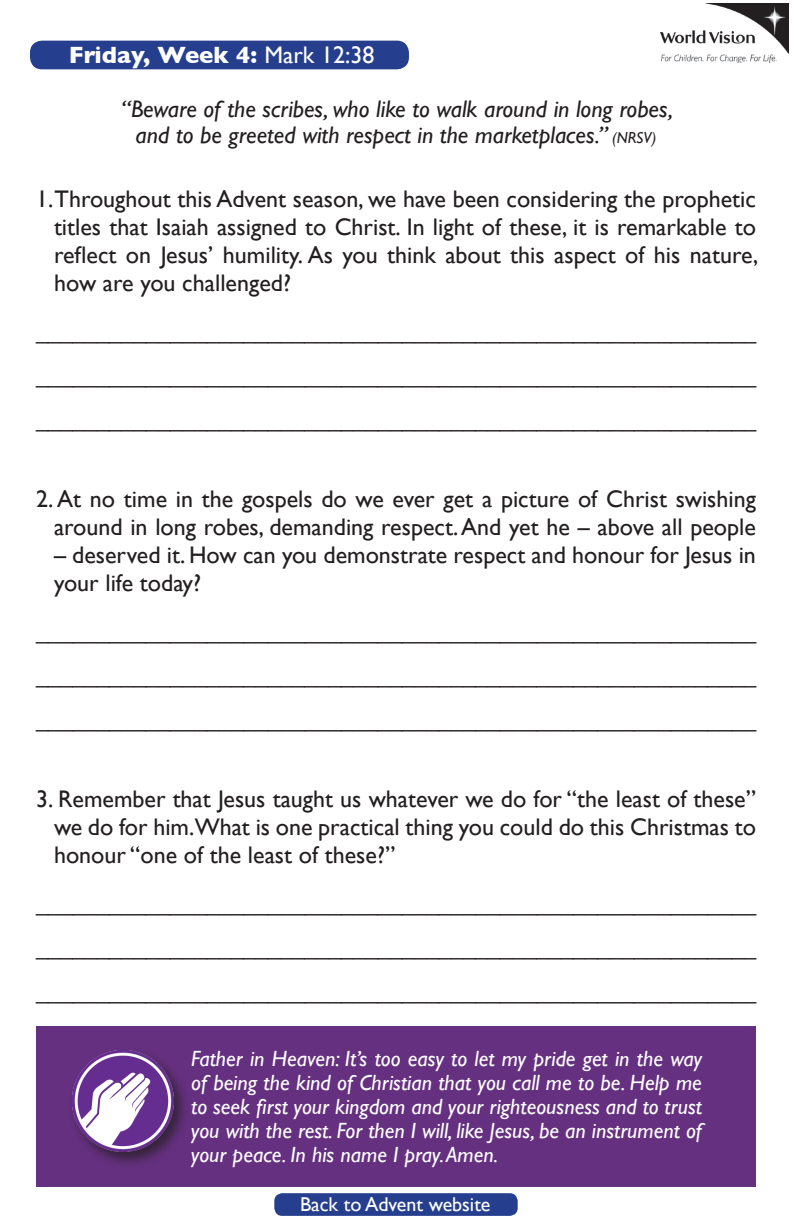
<style>
.page{position:relative;width:792px;height:1224px;background:#fff}
.page>*{position:absolute;margin:0;border:0;box-sizing:border-box;transform-origin:0 0}
.t1{font:24px/28px "Gill Sans";color:#231f20}
.t2{font:italic 24px "Gill Sans";color:#231f20}
.t3{font:700 24px "Gill Sans";color:#fff}
.t4{font:22px/44px "Gill Sans";color:#231f20}
.t5{font:italic 22px/24px "Gill Sans";color:#fff;text-align:justify}
.t6{font:20px "Gill Sans";color:#fff}
.s1{font-weight:400}
.s2{font-size:16px}
</style>
<div class="page">
<div style="left:36px;top:1026px;width:720px;height:161px;background:#653080"></div>
<div style="left:67px;top:1046px;width:123px;height:123px;background:#231f20;opacity:.75"></div>
<img style="left:72px;top:1051px;width:101px;height:101px">
<img style="left:661px;top:4px;width:127px;height:58px">
<div style="left:274px;top:1193px;width:244px;height:23px;background:#253f8e;border-radius:8px"></div>
<div style="left:30px;top:41px;width:379px;height:28px;background:#253f8e;border-radius:12px"></div>
<p class="t3" style="left:69px;top:36px;width:307px">Friday, Week 4: <span class="s1">Mark 12:38</span></p>
<p class="t2" style="left:121px;top:95px;width:553px">“Beware of the scribes, who like to walk around in long robes,</p>
<p class="t2" style="left:136px;top:121px;width:522px">and to be greeted with respect in the marketplaces.” <span class="s2">(NRSV)</span></p>
<p class="t1" style="left:36px;top:185px;width:722px">1.Throughout this Advent season, we have been considering the prophetic</p>
<p class="t1" style="left:54px;top:213px;width:706px;text-align:justify">titles that Isaiah assigned to Christ. In light of these, it is remarkable to reflect on Jesus’ humility. As you think about this aspect of his nature, how are you challenged?</p>
<p class="t4" style="left:36px;top:310px;width:722px">___________________________________________________________ ___________________________________________________________</p>
<p class="t4" style="left:36px;top:398px;width:722px">___________________________________________________________</p>
<p class="t1" style="left:36px;top:485px;width:722px">2. At no time in the gospels do we ever get a picture of Christ swishing</p>
<p class="t1" style="left:54px;top:513px;width:703px">around in long robes, demanding respect. And yet he – above all people</p>
<p class="t1" style="left:54px;top:541px;width:703px">– deserved it. How can you demonstrate respect and honour for Jesus in your life today?</p>
<p class="t4" style="left:36px;top:610px;width:722px">___________________________________________________________ ___________________________________________________________</p>
<p class="t4" style="left:36px;top:698px;width:722px">___________________________________________________________</p>
<p class="t1" style="left:36px;top:785px;width:722px">3. Remember that Jesus taught us whatever we do for “the least of these”</p>
<p class="t1" style="left:54px;top:813px;width:704px">we do for him.What is one practical thing you could do this Christmas to honour “one of the least of these?”</p>
<p class="t4" style="left:36px;top:882px;width:722px">___________________________________________________________ ___________________________________________________________</p>
<p class="t4" style="left:36px;top:970px;width:722px">___________________________________________________________</p>
<p class="t5" style="left:191px;top:1047px;width:512px">Father in Heaven: It’s too easy to let my pride get in the way of being the kind of Christian that you call me to be. Help me to seek first your kingdom and your righteousness and to trust you with the rest. For then I will, like Jesus, be an instrument of your peace. In his name I pray. Amen.</p>
<p class="t6" style="left:300px;top:1193px;width:192px">Back to Advent website</p>
</div>
